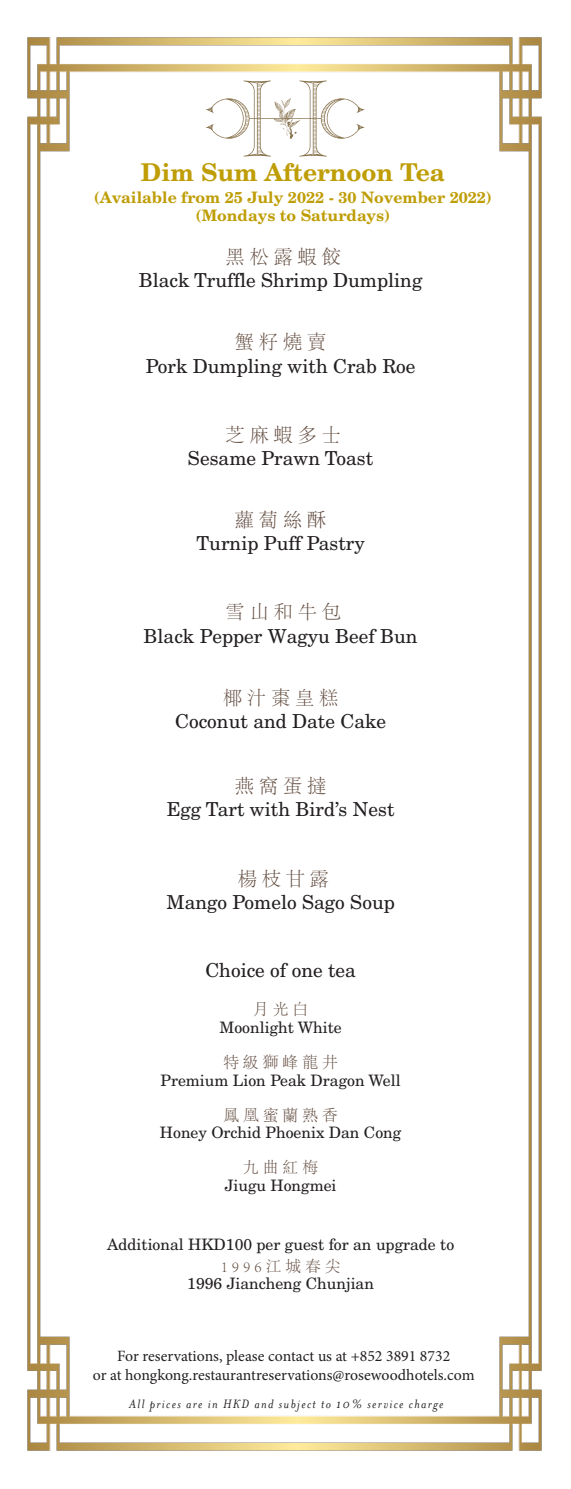
<style>
.page{position:relative;width:571px;height:1489px;background:#fff}
.page>*{position:absolute;margin:0;border:0;box-sizing:border-box;transform-origin:0 0}
.t1{font:700 24.5px "New Century Schlbk";color:#bf9d05}
.t2{font:19.25px "New Century Schlbk";color:#231f20}
.t3{font:300 19.25px "Adobe Song Std";letter-spacing:.25em;color:#614a3d}
.t4{font:15.75px "New Century Schlbk";color:#231f20}
.t5{font:15.75px/18.9px "Minion Pro";color:#231f20;text-align:center}
.t6{font:700 15.75px/17.5px "New Century Schlbk";color:#bf9d05;text-align:center}
.t7{font:300 15.75px "Adobe Song Std";letter-spacing:.25em;color:#614a3d}
.t8{font:italic 14px "Mrs Eaves OT";letter-spacing:.1em;color:#231f20}
</style>
<div class="page">
<img style="left:27px;top:37px;width:515px;height:1414px">
<svg style="left:205px;top:80px;width:160px;height:77px"></svg>
<p class="t1" style="left:141px;top:156px;width:305px">Dim Sum Afternoon Tea</p>
<p class="t6" style="left:94px;top:189px;width:399px">(Available from 25 July 2022 - 30 November 2022) (Mondays to Saturdays)</p>
<p class="t3" style="left:225px;top:247px;width:117px">黑松露蝦餃</p>
<p class="t2" style="left:139px;top:269px;width:285px">Black Truffle Shrimp Dumpling</p>
<p class="t3" style="left:235px;top:332px;width:93px">蟹籽燒賣</p>
<p class="t2" style="left:146px;top:354px;width:271px">Pork Dumpling with Crab Roe</p>
<p class="t3" style="left:225px;top:424px;width:117px">芝麻蝦多士</p>
<p class="t2" style="left:188px;top:446px;width:187px">Sesame Prawn Toast</p>
<p class="t3" style="left:235px;top:509px;width:93px">蘿蔔絲酥</p>
<p class="t2" style="left:196px;top:531px;width:170px">Turnip Puff Pastry</p>
<p class="t3" style="left:225px;top:602px;width:117px">雪山和牛包</p>
<p class="t2" style="left:144px;top:624px;width:275px">Black Pepper Wagyu Beef Bun</p>
<p class="t3" style="left:223px;top:687px;width:117px">椰汁棗皇糕</p>
<p class="t2" style="left:175px;top:709px;width:212px">Coconut and Date Cake</p>
<p class="t3" style="left:235px;top:775px;width:93px">燕窩蛋撻</p>
<p class="t2" style="left:167px;top:797px;width:229px">Egg Tart with Bird’s Nest</p>
<p class="t3" style="left:237px;top:868px;width:93px">楊枝甘露</p>
<p class="t2" style="left:166px;top:890px;width:230px">Mango Pomelo Sago Soup</p>
<p class="t2" style="left:205px;top:958px;width:152px">Choice of one tea</p>
<p class="t7" style="left:253px;top:1001px;width:57px">月光白</p>
<p class="t4" style="left:219px;top:1017px;width:124px">Moonlight White</p>
<p class="t7" style="left:223px;top:1053px;width:116px">特級獅峰龍井</p>
<p class="t4" style="left:160px;top:1070px;width:242px">Premium Lion Peak Dragon Well</p>
<p class="t7" style="left:223px;top:1106px;width:116px">鳳凰蜜蘭熟香</p>
<p class="t4" style="left:160px;top:1122px;width:243px">Honey Orchid Phoenix Dan Cong</p>
<p class="t7" style="left:243px;top:1158px;width:76px">九曲紅梅</p>
<p class="t4" style="left:225px;top:1175px;width:113px">Jiugu Hongmei</p>
<p class="t4" style="left:107px;top:1234px;width:348px">Additional HKD100 per guest for an upgrade to</p>
<p class="t7" style="left:221px;top:1257px;width:121px">1996江城春尖</p>
<p class="t4" style="left:187px;top:1274px;width:188px">1996 Jiancheng Chunjian</p>
<p class="t5" style="left:93px;top:1346px;width:383px">For reservations, please contact us at +852 3891 8732<br>or at hongkong.restaurantreservations@rosewoodhotels.com</p>
<p class="t8" style="left:129px;top:1395px;width:315px">All prices are in HKD and subject to 10% service charge</p>
</div>
